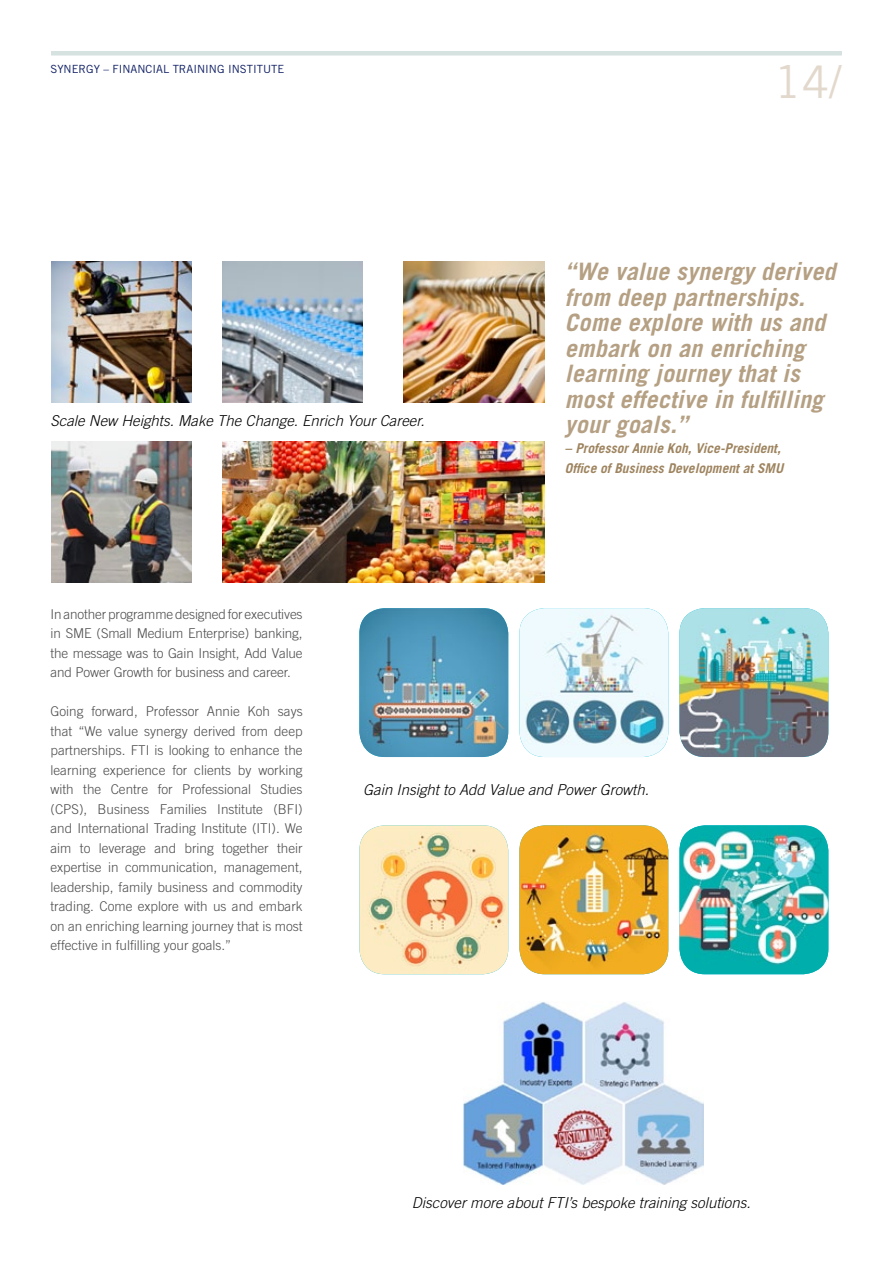
<style>
.page{position:relative;width:893px;height:1263px;background:#fff}
.page>*{position:absolute;margin:0;border:0;box-sizing:border-box;transform-origin:0 0}
.t1{font:45px "Trade Gothic";color:#e2d8cc}
.t2{font:italic 700 24px/25.5px "Trade Gothic";letter-spacing:.01em;color:#b5a083}
.t3{font:italic 300 15px "Trade Gothic";color:#000}
.t4{font:300 13.5px/19.5px "Trade Gothic";letter-spacing:-.005em;color:#4d4d4f;text-align:justify}
.t5{font:italic 700 13.5px/19.5px "Trade Gothic";color:#9e845f}
.t6{font:11.25px "Trade Gothic";color:#0e1e63}
</style>
<div class="page">
<div style="left:51px;top:51px;width:791px;height:5px;background:#d6e2e0"></div>
<img style="left:51px;top:262px;width:141px;height:140px">
<img style="left:51px;top:442px;width:141px;height:140px">
<img style="left:222px;top:442px;width:322px;height:140px">
<img style="left:222px;top:262px;width:141px;height:140px">
<img style="left:404px;top:262px;width:140px;height:140px">
<img style="left:359px;top:608px;width:149px;height:149px">
<img style="left:359px;top:825px;width:149px;height:149px">
<img style="left:519px;top:608px;width:149px;height:149px">
<img style="left:519px;top:825px;width:149px;height:149px">
<img style="left:679px;top:608px;width:149px;height:149px">
<img style="left:679px;top:825px;width:149px;height:149px">
<img style="left:464px;top:1002px;width:240px;height:183px">
<p class="t6" style="left:51px;top:62px;width:22px">SYNERG</p>
<p class="t6" style="left:94px;top:62px;width:192px">Y – FINANCIAL TRAINING INSTITUTE</p>
<p class="t3" style="left:51px;top:411px;width:375px">Scale New Heights. Make The Change. Enrich Your Career.</p>
<h1 class="t1" style="left:774px;top:55px;width:69px">14/</h1>
<h2 class="t2" style="left:565px;top:259px;width:272px">“We value synergy derived from deep partnerships.<br>Come explore with us and embark on an enriching learning journey that is most effective in fulfilling your goals.”</h2>
<p class="t5" style="left:565px;top:438px;width:220px">– Professor Annie Koh, Vice-President,<br>Office of Business Development at SMU</p>
<p class="t4" style="left:51px;top:604px;width:254px">In another programme designed for executives in SME (Small Medium Enterprise) banking, the message was to Gain Insight, Add Value and Power Growth for business and career.</p>
<p class="t4" style="left:51px;top:701px;width:254px">Going forward, Professor Annie Koh says that “We value synergy derived from deep partnerships. FTI is looking to enhance the learning experience for clients by working with the Centre for Professional Studies (CPS), Business Families Institute (BFI) and International Trading Institute (ITI). We aim to leverage and bring together their expertise in communication, management, leadership, family business and commodity trading. Come explore with us and embark on an enriching learning journey that is most effective in fulfilling your goals.”</p>
<p class="t3" style="left:363px;top:781px;width:287px">Gain Insight to Add Value and Power Growth.</p>
<p class="t3" style="left:412px;top:1193px;width:340px">Discover more about FTI’s bespoke training solutions.</p>
</div>
